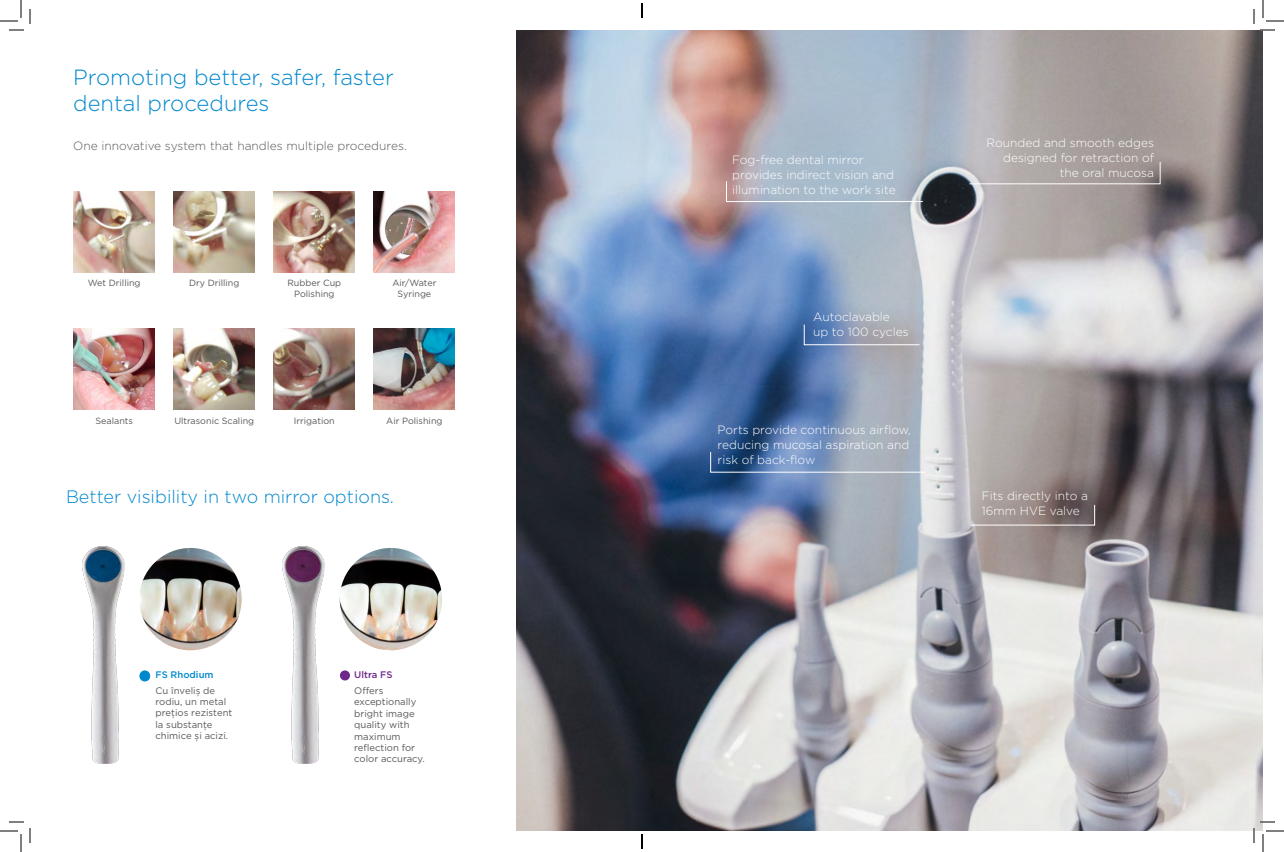
<style>
.page{position:relative;width:1284px;height:852px;background:#fff}
.page>*{position:absolute;margin:0;border:0;box-sizing:border-box;transform-origin:0 0}
.t1{font:300 22px/26.4px "Gotham";color:#0088ce}
.t2{font:300 18px "Gotham";color:#0088ce}
.t3{font:300 12px/15px "Gotham";color:#fff}
.t4{font:300 12px "Gotham";color:#57585a}
.t5{font:9.5px/11.4px "Gotham";color:#57585a}
.t6{font:500 9.5px "Gotham";color:#6e278a}
.t7{font:9px/11px "Gotham";color:#57585a;text-align:center}
.s1{font-weight:500;color:#0088ce}
</style>
<div class="page">
<img style="left:516px;top:30px;width:747px;height:801px">
<img style="left:283px;top:547px;width:42px;height:216px">
<img style="left:83px;top:547px;width:41px;height:216px">
<img style="left:139px;top:548px;width:103px;height:102px;border-radius:51px">
<img style="left:340px;top:548px;width:102px;height:102px;border-radius:51px">
<div style="left:140px;top:671px;width:10px;height:10px;background:#0088ce;border-radius:50%"></div>
<div style="left:139px;top:670px;width:11px;height:12px;border:1px solid #0088ce;border-radius:50%"></div>
<div style="left:340px;top:670px;width:10px;height:11px;background:#6e278a;border-radius:50%"></div>
<img style="left:174px;top:329px;width:81px;height:81px">
<img style="left:274px;top:191px;width:81px;height:81px">
<img style="left:374px;top:191px;width:81px;height:81px">
<img style="left:274px;top:329px;width:81px;height:81px">
<img style="left:374px;top:329px;width:81px;height:81px">
<img style="left:74px;top:191px;width:81px;height:81px">
<img style="left:74px;top:328px;width:81px;height:81px">
<img style="left:174px;top:191px;width:81px;height:81px">
<svg style="left:710px;top:452px;width:217px;height:21px;background:#7e94b3"></svg>
<svg style="left:971px;top:504px;width:124px;height:22px;background:#928584"></svg>
<svg style="left:804px;top:324px;width:116px;height:21px;background:#8d99b2"></svg>
<svg style="left:726px;top:181px;width:197px;height:21px;background:#b0bac7"></svg>
<svg style="left:969px;top:161px;width:192px;height:23px;background:#aea6a5"></svg>
<svg style="left:0;top:0;width:31px;height:31px"></svg>
<svg style="left:0;top:821px;width:31px;height:31px"></svg>
<svg style="left:1253px;top:0;width:31px;height:31px"></svg>
<svg style="left:1253px;top:821px;width:31px;height:31px"></svg>
<svg style="left:641px;top:3px;width:2px;height:15px"></svg>
<svg style="left:641px;top:834px;width:2px;height:15px"></svg>
<p class="t1" style="left:73px;top:63px;width:322px">Promoting better, safer, faster dental procedures</p>
<p class="t4" style="left:73px;top:139px;width:335px">One innovative system that handles multiple procedures.</p>
<p class="t7" style="left:88px;top:277px;width:54px">Wet Drilling</p>
<p class="t7" style="left:189px;top:277px;width:52px">Dry Drilling</p>
<p class="t7" style="left:287px;top:277px;width:55px">Rubber Cup<br>Polishing</p>
<p class="t7" style="left:392px;top:277px;width:45px">Air/Water<br>Syringe</p>
<p class="t7" style="left:95px;top:415px;width:39px">Sealants</p>
<p class="t7" style="left:174px;top:415px;width:81px">Ultrasonic Scaling</p>
<p class="t7" style="left:294px;top:415px;width:42px">Irrigation</p>
<p class="t7" style="left:386px;top:415px;width:58px">Air Polishing</p>
<p class="t2" style="left:66px;top:487px;width:330px">Better visibility in two mirror options.</p>
<p class="t5" style="left:155px;top:666px;width:61px;line-height:15.9px"><span class="s1">FS Rhodium<br></span>Cu înveliș de</p>
<p class="t5" style="left:155px;top:696px;width:78px">rodiu, un metal preţios rezistent la substanţe chimice și acizi.</p>
<p class="t6" style="left:354px;top:669px;width:40px">Ultra FS</p>
<p class="t5" style="left:354px;top:685px;width:72px">Offers exceptionally bright image quality with maximum reflection for color accuracy.</p>
<p class="t3" style="left:732px;top:152px;width:165px">Fog-free dental mirror provides indirect vision and illumination to the work site</p>
<p class="t3" style="left:813px;top:309px;width:97px">Autoclavable<br>up to 100 cycles</p>
<p class="t3" style="left:718px;top:422px;width:195px">Ports provide continuous airflow, reducing mucosal aspiration and risk of back-flow</p>
<p class="t3" style="left:987px;top:135px;width:169px;text-align:right">Rounded and smooth edges designed for retraction of the oral mucosa</p>
<p class="t3" style="left:982px;top:488px;width:108px">Fits directly into a<br>16mm HVE valve</p>
</div>
